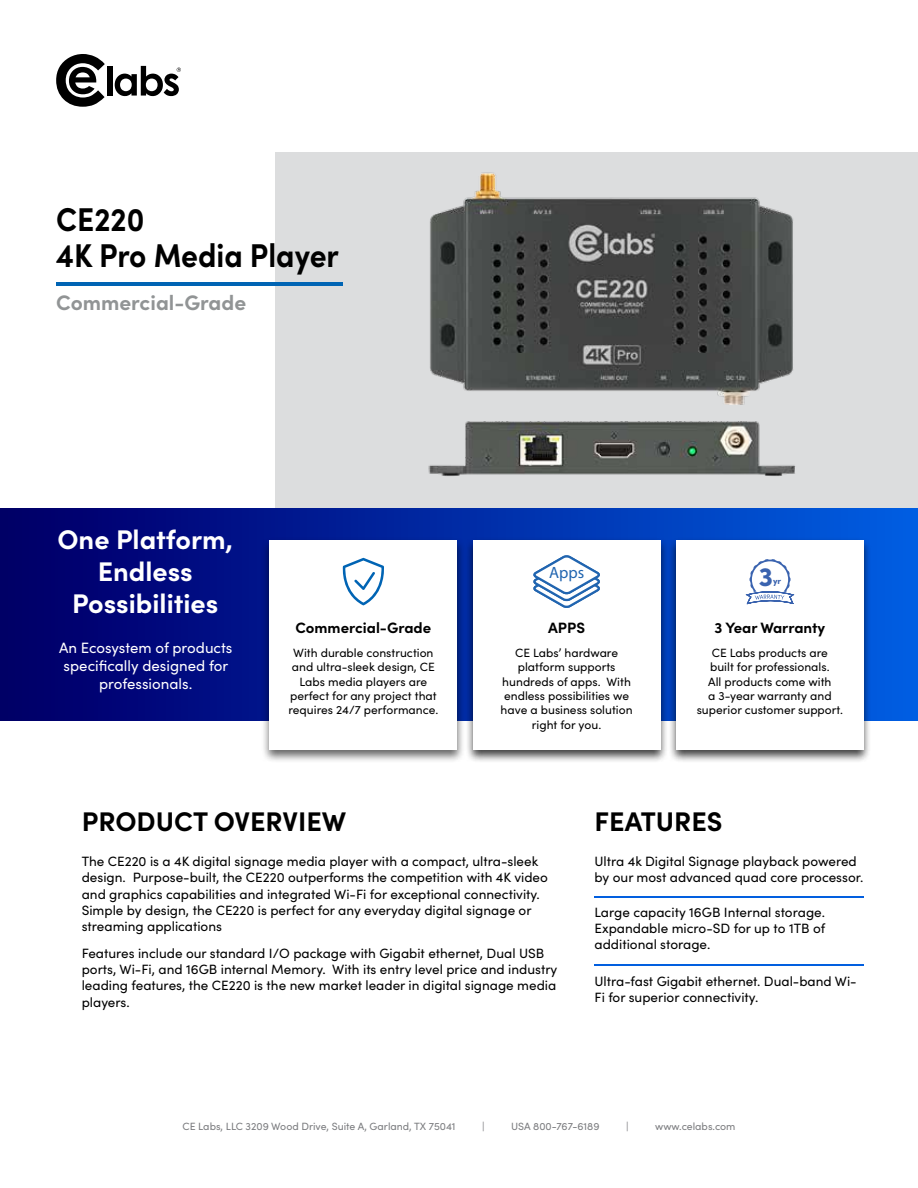
<style>
.page{position:relative;width:918px;height:1188px;background:#fff}
.page>*{position:absolute;margin:0;border:0;box-sizing:border-box;transform-origin:0 0}
.t1{font:700 33px/36px "Sofia Pro";color:#000;scale:.91 1}
.t2{font:700 27px/32.4px "Sofia Pro";color:#fff;text-align:center}
.t3{font:700 27px "Sofia Pro";color:#000}
.t4{font:900 26.7px "Sofia Pro";color:#3a63af}
.t5{font:700 21px "Sofia Pro";color:#919495}
.t6{font:16.35px "Myriad Pro";color:#2165b0}
.t7{font:15px/18px "Sofia Pro";color:#fff;text-align:center}
.t8{font:700 15px "Sofia Pro";color:#000}
.t9{font:13.5px/16.2px "Sofia Pro";color:#000}
.t10{font:12px/14.4px "Sofia Pro";color:#000;text-align:center}
.t11{font:10.5px "Sofia Pro";color:#7b7c7f}
.t12{font:900 8.7px "Sofia Pro";color:#3a63af}
</style>
<div class="page">
<div style="left:275px;top:152px;width:643px;height:382px;background:#dcddde"></div>
<div style="left:0;top:509px;width:918px;height:212px;background:linear-gradient(to right,#000067,#005ee3)"></div>
<div style="left:262px;top:537px;width:203px;height:226px;background:#000;opacity:.6"></div>
<div style="left:270px;top:540px;width:187px;height:209px;background:#fff"></div>
<svg style="left:56px;top:54px;width:49px;height:53px"></svg>
<div style="left:107px;top:66px;width:6px;height:30px;background:#000"></div>
<svg style="left:115px;top:66px;width:66px;height:30px"></svg>
<hr style="left:595px;top:897px;width:269px;height:1px;background:#025fdf">
<hr style="left:595px;top:964px;width:269px;height:2px;background:#025fdf">
<div style="left:668px;top:537px;width:204px;height:226px;background:#000;opacity:.75"></div>
<div style="left:676px;top:540px;width:187px;height:209px;background:#fff"></div>
<div style="left:465px;top:537px;width:203px;height:226px;background:#000;opacity:.75"></div>
<div style="left:473px;top:540px;width:187px;height:209px;background:#fff"></div>
<hr style="left:56px;top:282px;width:286px;height:3px;background:#0064b4">
<svg style="left:342px;top:558px;width:42px;height:47px"></svg>
<svg style="left:746px;top:559px;width:48px;height:46px"></svg>
<svg style="left:533px;top:555px;width:67px;height:53px"></svg>
<img style="left:428px;top:421px;width:368px;height:55px">
<img style="left:430px;top:172px;width:363px;height:233px">
<h1 class="t1" style="left:56px;top:199px;width:312px">CE220<br>4K Pro Media Player</h1>
<h3 class="t5" style="left:56px;top:286px;width:192px">Commercial-Grade</h3>
<h2 class="t2" style="left:58px;top:521px;width:177px">One Platform,<br>Endless<br>Possibilities</h2>
<p class="t7" style="left:59px;top:637px;width:175px">An Ecosystem of products specifically designed for professionals.</p>
<p class="t6" style="left:549px;top:563px;width:37px">Apps</p>
<h3 class="t4" style="left:759px;top:556px;width:16px">3</h3>
<p class="t12" style="left:773px;top:574px;width:10px">yr</p>
<p class="t8" style="left:296px;top:616px;width:137px">Commercial-Grade</p>
<p class="t8" style="left:548px;top:616px;width:39px">APPS</p>
<p class="t8" style="left:715px;top:616px;width:112px">3 Year Warranty</p>
<p class="t10" style="left:501px;top:645px;width:133px">CE Labs’ hardware platform supports hundreds of apps. With endless possibilities we have a business solution right for you.</p>
<p class="t10" style="left:288px;top:645px;width:151px">With durable construction and ultra-sleek design, CE<br>Labs media players are perfect for any project that requires 24/7 performance.</p>
<p class="t10" style="left:697px;top:645px;width:148px">CE Labs products are<br>built for professionals.<br>All products come with<br>a 3-year warranty and superior customer support.</p>
<h2 class="t3" style="left:82px;top:800px;width:266px">PRODUCT OVERVIEW</h2>
<h2 class="t3" style="left:595px;top:800px;width:130px">FEATURES</h2>
<p class="t9" style="left:595px;top:853px;width:270px">Ultra 4k Digital Signage playback powered by our most advanced quad core processor.</p>
<p class="t9" style="left:82px;top:853px;width:468px">The CE220 is a 4K digital signage media player with a compact, ultra-sleek design. Purpose-built, the CE220 outperforms the competition with 4K video and graphics capabilities and integrated Wi-Fi for exceptional connectivity.<br>Simple by design, the CE220 is perfect for any everyday digital signage or streaming applications</p>
<p class="t9" style="left:82px;top:944px;width:477px">Features include our standard I/O package with Gigabit ethernet, Dual USB ports, Wi-Fi, and 16GB internal Memory. With its entry level price and industry leading features, the CE220 is the new market leader in digital signage media players.</p>
<p class="t9" style="left:595px;top:903px;width:232px;text-align:justify">Large capacity 16GB Internal storage.<br>Expandable micro-SD for up to 1TB of additional storage.</p>
<p class="t9" style="left:595px;top:972px;width:264px">Ultra-fast Gigabit ethernet. Dual-band Wi-<br>Fi for superior connectivity.</p>
<p class="t11" style="left:183px;top:1118px;width:275px">CE Labs, LLC 3209 Wood Drive, Suite A, Garland, TX 75041</p>
<p class="t11" style="left:482px;top:1118px;width:4px">|</p>
<p class="t11" style="left:511px;top:1118px;width:90px">USA 800-767-6189</p>
<p class="t11" style="left:626px;top:1118px;width:4px">|</p>
<p class="t11" style="left:655px;top:1118px;width:82px">www.celabs.com</p>
</div>
